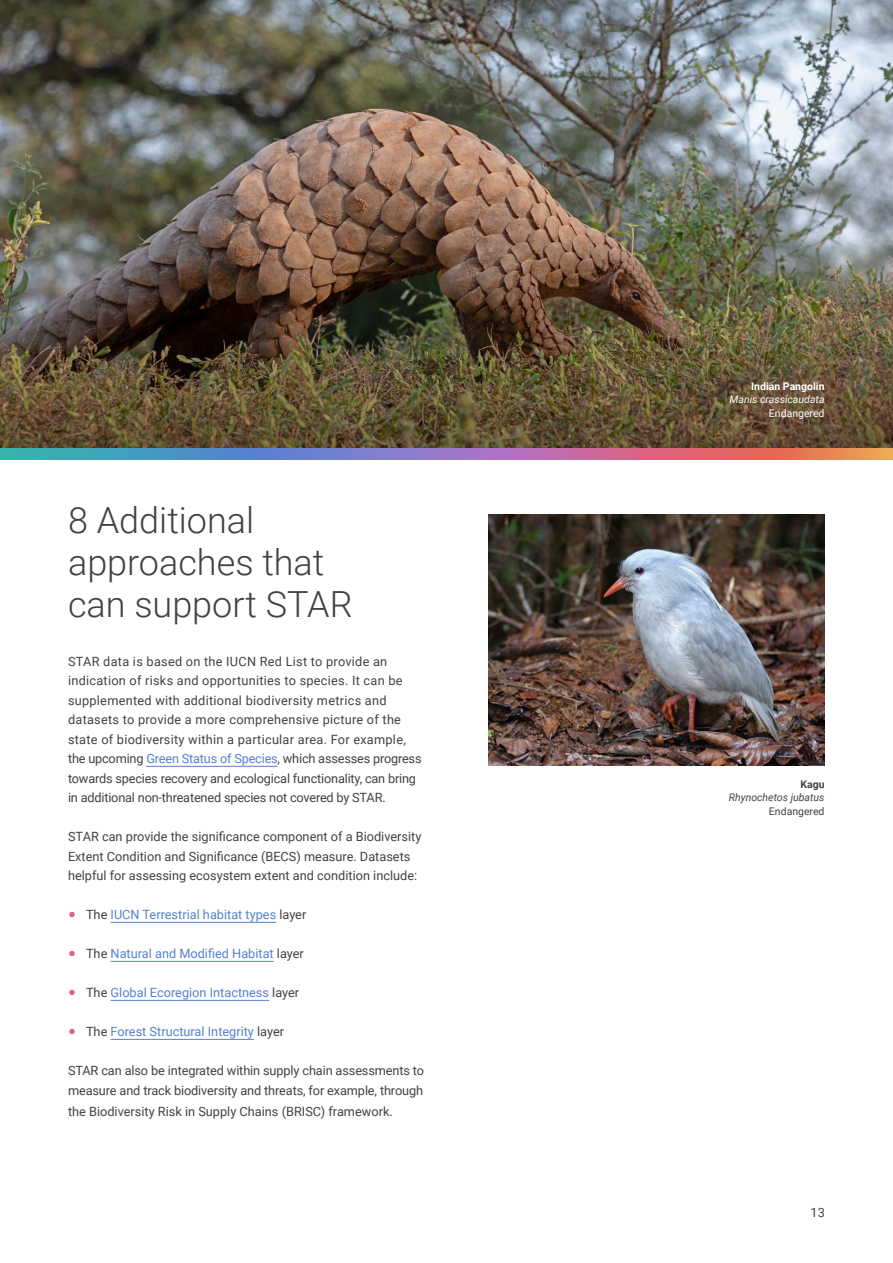
<style>
.page{position:relative;width:893px;height:1263px;background:#fff}
.page>*{position:absolute;margin:0;border:0;box-sizing:border-box;transform-origin:0 0}
.Heading_1__24pt{font:300 36px/42px "Roboto";color:#424242}
.Body_-_Black{font:12.75px/19.5px "Roboto";letter-spacing:.02em;color:#424242}
.Body_-_Black-2{font:12.75px/19.5px "Roboto";color:#424242}
.Body_-_Black-3{font:12.75px "Roboto";color:#5680d2}
.Photo_Ref_-_White{font:italic 10.5px/13.5px "Roboto";color:#fff;text-align:right}
.Photo_Ref_-_White-2{font:italic 10.5px/13.5px "Roboto";color:#424242;text-align:right}
.Photo_Ref_-_White-3{font:10.5px "Roboto";color:#424242}
.s1{color:#5680d2}
.s2{font-weight:900;font-size:21px;color:#dd6280}
.s3{color:#424242}
.s4{font-weight:700;font-style:normal}
.s5{font-style:normal}
</style>
<div class="page">
<img style="left:489px;top:514px;width:335px;height:251px">
<hr style="left:146px;top:766px;width:132px;height:1px;background:#5680d2">
<hr style="left:111px;top:922px;width:165px;height:1px;background:#5680d2">
<hr style="left:111px;top:961px;width:163px;height:1px;background:#5680d2">
<hr style="left:111px;top:1000px;width:158px;height:1px;background:#5680d2">
<hr style="left:111px;top:1039px;width:143px;height:1px;background:#5680d2">
<img style="left:0;top:0;width:893px;height:13px">
<img style="left:0;top:13px;width:893px;height:436px">
<svg style="left:0;top:449px;width:893px;height:10px;background:#9680a3"></svg>
<p class="Heading_1__24pt" style="left:68px;top:498px;width:286px">8 Additional approaches that can support STAR</p>
<p class="Body_-_Black" style="left:68px;top:651px;width:355px">STAR data is based on the IUCN Red List to provide an indication of risks and opportunities to species. It can be supplemented with additional biodiversity metrics and datasets to provide a more comprehensive picture of the state of biodiversity within a particular area. For example, the upcoming <span class="s1">Green Status of Species</span>, which assesses progress towards species recovery and ecological functionality, can bring in additional non-threatened species not covered by STAR.</p>
<p class="Body_-_Black-2" style="left:68px;top:826px;width:355px">STAR can provide the significance component of a Biodiversity<br>Extent Condition and Significance (BECS) measure. Datasets helpful for assessing ecosystem extent and condition include:</p>
<p class="Body_-_Black-3" style="left:68px;top:906px;width:240px"><span class="s2">•</span> <span class="s3">The</span> IUCN Terrestrial habitat types <span class="s3">layer</span></p>
<p class="Body_-_Black-3" style="left:68px;top:945px;width:237px"><span class="s2">•</span> <span class="s3">The</span> Natural and Modified Habitat <span class="s3">layer</span></p>
<p class="Body_-_Black-3" style="left:68px;top:984px;width:233px"><span class="s2">•</span> <span class="s3">The</span> Global Ecoregion Intactness <span class="s3">layer</span></p>
<p class="Body_-_Black-3" style="left:68px;top:1023px;width:218px"><span class="s2">•</span> <span class="s3">The</span> Forest Structural Integrity <span class="s3">layer</span></p>
<p class="Body_-_Black-2" style="left:68px;top:1060px;width:358px">STAR can also be integrated within supply chain assessments to measure and track biodiversity and threats, for example, through</p>
<p class="Body_-_Black-2" style="left:68px;top:1101px;width:326px">the Biodiversity Risk in Supply Chains (BRISC) framework.</p>
<p class="Photo_Ref_-_White" style="left:730px;top:379px;width:97px"><span class="s4">Indian Pangolin<br></span>Manis crassicaudata<br><span class="s5">Endangered</span></p>
<p class="Photo_Ref_-_White-2" style="left:729px;top:777px;width:97px"><span class="s4">Kagu<br></span>Rhynochetos jubatus</p>
<p class="Photo_Ref_-_White-3" style="left:769px;top:803px;width:57px">Endangered</p>
<p class="Body_-_Black-2" style="left:811px;top:1202px;width:16px">13</p>
</div>
